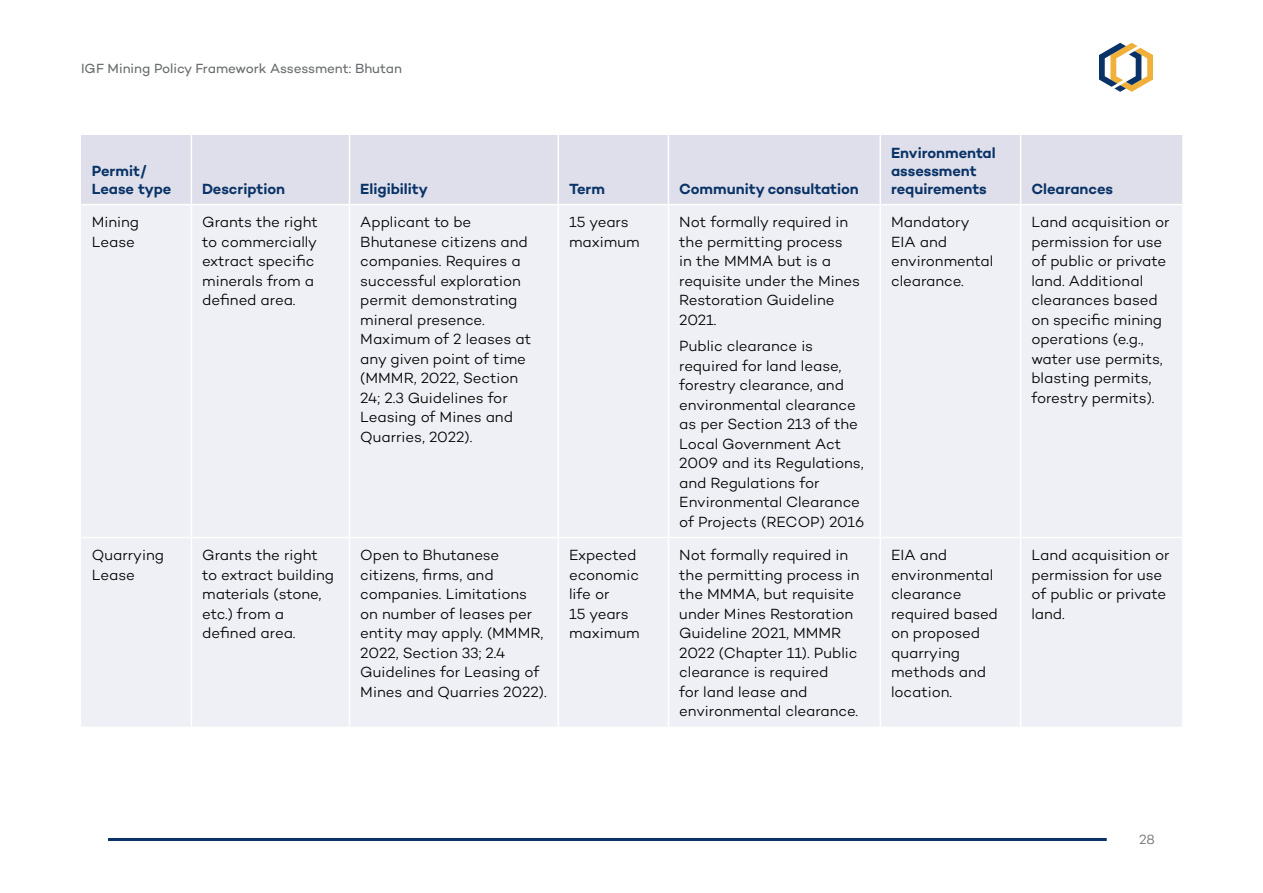
<style>
.page{position:relative;width:1263px;height:893px;background:#fff}
.page>*{position:absolute;margin:0;border:0;box-sizing:border-box;transform-origin:0 0}
.Table_text{font:300 15px/19.5px "Campton";letter-spacing:-.005em;color:#000}
.Table_H1{font:600 15px/18px "Campton";letter-spacing:-.005em;color:#093266}
.t1{font:13.5px "Campton";letter-spacing:-.005em;color:#696c6d}
.t2{font:300 13.5px "Campton";color:#696c6d}
</style>
<div class="page">
<svg style="left:1099px;top:43px;width:54px;height:49px"></svg>
<hr style="left:108px;top:838px;width:999px;height:3px;background:#093266">
<div style="left:81px;top:135px;width:1101px;height:69px;background:#dedfea"></div>
<div style="left:81px;top:205px;width:1101px;height:521px;background:#eff0f5"></div>
<hr style="left:191px;top:205px;width:1px;height:332px;background:#fff">
<hr style="left:349px;top:205px;width:1px;height:332px;background:#fff">
<hr style="left:557px;top:205px;width:2px;height:332px;background:#fff">
<hr style="left:668px;top:205px;width:1px;height:332px;background:#fff">
<hr style="left:879px;top:205px;width:2px;height:332px;background:#fff">
<hr style="left:1020px;top:205px;width:1px;height:332px;background:#fff">
<hr style="left:191px;top:135px;width:1px;height:69px;background:#fff">
<hr style="left:349px;top:135px;width:1px;height:69px;background:#fff">
<hr style="left:557px;top:135px;width:2px;height:69px;background:#fff">
<hr style="left:668px;top:135px;width:1px;height:69px;background:#fff">
<hr style="left:879px;top:135px;width:2px;height:69px;background:#fff">
<hr style="left:1020px;top:135px;width:1px;height:69px;background:#fff">
<hr style="left:81px;top:537px;width:110px;height:1px;background:#fff">
<hr style="left:191px;top:537px;width:158px;height:1px;background:#fff">
<hr style="left:191px;top:538px;width:1px;height:189px;background:#fff">
<hr style="left:349px;top:537px;width:209px;height:1px;background:#fff">
<hr style="left:349px;top:538px;width:1px;height:189px;background:#fff">
<hr style="left:558px;top:537px;width:110px;height:1px;background:#fff">
<hr style="left:557px;top:538px;width:2px;height:189px;background:#fff">
<hr style="left:668px;top:537px;width:212px;height:1px;background:#fff">
<hr style="left:668px;top:538px;width:1px;height:189px;background:#fff">
<hr style="left:880px;top:537px;width:140px;height:1px;background:#fff">
<hr style="left:879px;top:538px;width:2px;height:189px;background:#fff">
<hr style="left:1020px;top:537px;width:162px;height:1px;background:#fff">
<hr style="left:1020px;top:538px;width:1px;height:189px;background:#fff">
<p class="t1" style="left:81px;top:60px;width:322px">IGF Mining Policy Framework Assessment: Bhutan</p>
<p class="Table_H1" style="left:92px;top:161px;width:81px">Permit/<br>Lease type</p>
<p class="Table_H1" style="left:202px;top:179px;width:84px">Description</p>
<p class="Table_H1" style="left:360px;top:179px;width:69px">Eligibility</p>
<p class="Table_H1" style="left:569px;top:179px;width:38px">Term</p>
<p class="Table_H1" style="left:679px;top:179px;width:181px">Community consultation</p>
<p class="Table_text" style="left:92px;top:212px;width:49px">Mining<br>Lease</p>
<p class="Table_text" style="left:202px;top:212px;width:117px">Grants the right to commercially extract specific minerals from a defined area.</p>
<p class="Table_text" style="left:360px;top:212px;width:172px">Applicant to be<br>Bhutanese citizens and companies. Requires a successful exploration permit demonstrating mineral presence.<br>Maximum of 2 leases at any given point of time (MMMR, 2022, Section<br>24; 2.3 Guidelines for<br>Leasing of Mines and<br>Quarries, 2022).</p>
<p class="Table_text" style="left:569px;top:212px;width:72px">15 years maximum</p>
<p class="Table_text" style="left:679px;top:212px;width:182px">Not formally required in the permitting process<br>in the MMMA but is a requisite under the Mines<br>Restoration Guideline<br>2021.</p>
<p class="Table_text" style="left:679px;top:336px;width:187px">Public clearance is required for land lease, forestry clearance, and environmental clearance as per Section 213 of the<br>Local Government Act<br>2009 and its Regulations, and Regulations for<br>Environmental Clearance of Projects (RECOP) 2016</p>
<p class="Table_H1" style="left:891px;top:143px;width:106px">Environmental assessment requirements</p>
<p class="Table_H1" style="left:1031px;top:179px;width:83px">Clearances</p>
<p class="Table_text" style="left:891px;top:212px;width:104px">Mandatory<br>EIA and environmental clearance.</p>
<p class="Table_text" style="left:1031px;top:212px;width:139px">Land acquisition or permission for use of public or private land. Additional clearances based on specific mining operations (e.g., water use permits, blasting permits, forestry permits).</p>
<p class="Table_text" style="left:92px;top:545px;width:74px">Quarrying<br>Lease</p>
<p class="Table_text" style="left:202px;top:545px;width:133px">Grants the right to extract building materials (stone, etc.) from a defined area.</p>
<p class="Table_text" style="left:360px;top:545px;width:188px">Open to Bhutanese citizens, firms, and companies. Limitations on number of leases per entity may apply. (MMMR,<br>2022, Section 33; 2.4<br>Guidelines for Leasing of<br>Mines and Quarries 2022).</p>
<p class="Table_text" style="left:569px;top:545px;width:72px">Expected economic life or<br>15 years maximum</p>
<p class="Table_text" style="left:679px;top:545px;width:182px">Not formally required in the permitting process in the MMMA, but requisite under Mines Restoration<br>Guideline 2021, MMMR<br>2022 (Chapter 11). Public clearance is required<br>for land lease and environmental clearance.</p>
<p class="Table_text" style="left:891px;top:545px;width:108px">EIA and environmental clearance required based on proposed quarrying methods and location.</p>
<p class="Table_text" style="left:1031px;top:545px;width:139px">Land acquisition or permission for use of public or private land.</p>
<p class="t2" style="left:1139px;top:831px;width:17px">28</p>
</div>
